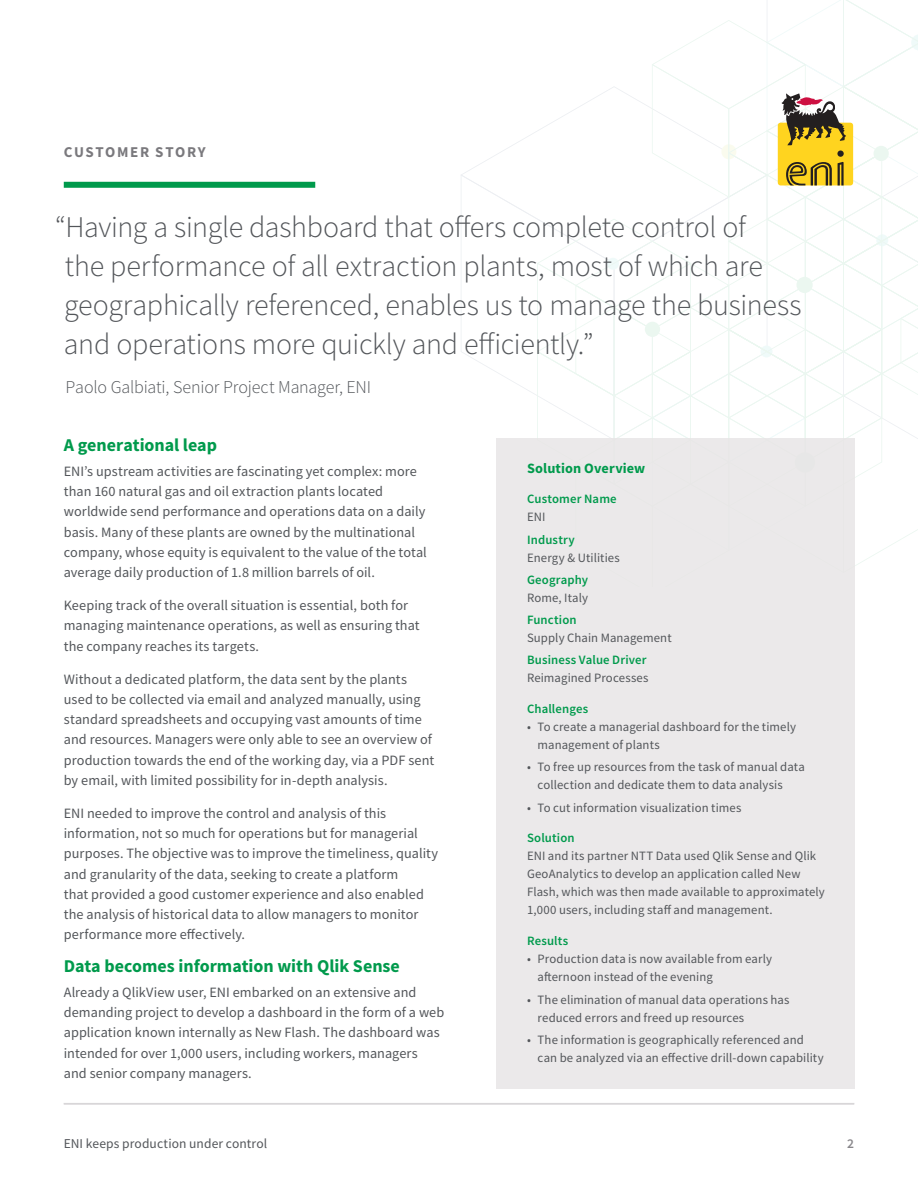
<style>
.page{position:relative;width:918px;height:1188px;background:#fff}
.page>*{position:absolute;margin:0;border:0;box-sizing:border-box;transform-origin:0 0}
.t1{font:300 30px/39px "Source Sans Pro";letter-spacing:-.01em;color:#53565a}
.Text_Sub_Heading{font:700 18px "Source Sans Pro";color:#009a4c}
.Quote_attribute{font:300 18px "Source Sans Pro";letter-spacing:-.01em;color:#53565a}
.Content_Type{font:700 15px "Source Sans Pro";letter-spacing:.11em;color:#7a797d}
.Body_copy{font:14.25px/20.2px "Source Sans Pro";letter-spacing:.005em;color:#53565a}
.Sidebar_-_Heading{font:700 14.25px "Source Sans Pro";letter-spacing:.01em;color:#009a4c}
.Footnote{font:13.5px "Source Sans Pro";letter-spacing:.01em;color:#53565a}
.t2{font:600 13.5px "Source Sans Pro";color:#89878b}
.Sidebar_-_Body_copy{font:12.75px/18px "Source Sans Pro";letter-spacing:.01em;color:#53565a}
.Sidebar_-_Subheading{font:600 12.75px "Source Sans Pro";letter-spacing:.01em;color:#009a4c}
</style>
<div class="page">
<div style="left:496px;top:438px;width:358px;height:651px;background:#e7e4e5"></div>
<hr style="left:64px;top:1103px;width:790px;height:1px;background:#d8d6d8">
<div style="left:64px;top:182px;width:251px;height:6px;background:#009a4c"></div>
<svg style="left:461px;top:0;width:457px;height:587px"></svg>
<p class="Content_Type" style="left:64px;top:142px;width:143px">CUSTOMER STORY</p>
<p class="t1" style="left:55px;top:208px;width:748px">“Having a single dashboard that offers complete control of<br>the performance of all extraction plants, most of which are geographically referenced, enables us to manage the business and operations more quickly and efficiently.”</p>
<p class="Quote_attribute" style="left:66px;top:376px;width:307px">Paolo Galbiati, Senior Project Manager, ENI</p>
<p class="Text_Sub_Heading" style="left:64px;top:433px;width:155px">A generational leap</p>
<p class="Body_copy" style="left:64px;top:461px;width:365px">ENI’s upstream activities are fascinating yet complex: more than 160 natural gas and oil extraction plants located worldwide send performance and operations data on a daily basis. Many of these plants are owned by the multinational company, whose equity is equivalent to the value of the total average daily production of 1.8 million barrels of oil.</p>
<p class="Body_copy" style="left:64px;top:595px;width:357px">Keeping track of the overall situation is essential, both for managing maintenance operations, as well as ensuring that the company reaches its targets.</p>
<p class="Body_copy" style="left:64px;top:669px;width:372px">Without a dedicated platform, the data sent by the plants used to be collected via email and analyzed manually, using standard spreadsheets and occupying vast amounts of time and resources. Managers were only able to see an overview of production towards the end of the working day, via a PDF sent by email, with limited possibility for in-depth analysis.</p>
<p class="Body_copy" style="left:64px;top:803px;width:376px">ENI needed to improve the control and analysis of this information, not so much for operations but for managerial purposes. The objective was to improve the timeliness, quality and granularity of the data, seeking to create a platform<br>that provided a good customer experience and also enabled the analysis of historical data to allow managers to monitor performance more effectively.</p>
<p class="Text_Sub_Heading" style="left:64px;top:954px;width:338px">Data becomes information with Qlik Sense</p>
<p class="Body_copy" style="left:64px;top:982px;width:382px">Already a QlikView user, ENI embarked on an extensive and demanding project to develop a dashboard in the form of a web application known internally as New Flash. The dashboard was intended for over 1,000 users, including workers, managers and senior company managers.</p>
<p class="Sidebar_-_Heading" style="left:527px;top:458px;width:120px">Solution Overview</p>
<p class="Sidebar_-_Subheading" style="left:527px;top:491px;width:91px">Customer Name</p>
<p class="Sidebar_-_Body_copy" style="left:527px;top:508px;width:20px">ENI</p>
<p class="Sidebar_-_Subheading" style="left:527px;top:531px;width:49px">Industry</p>
<p class="Sidebar_-_Body_copy" style="left:527px;top:548px;width:94px">Energy &amp; Utilities</p>
<p class="Sidebar_-_Subheading" style="left:527px;top:571px;width:63px">Geography</p>
<p class="Sidebar_-_Body_copy" style="left:527px;top:589px;width:63px">Rome, Italy</p>
<p class="Sidebar_-_Subheading" style="left:527px;top:612px;width:51px">Function</p>
<p class="Sidebar_-_Body_copy" style="left:527px;top:629px;width:146px">Supply Chain Management</p>
<p class="Sidebar_-_Subheading" style="left:527px;top:652px;width:121px">Business Value Driver</p>
<p class="Sidebar_-_Body_copy" style="left:527px;top:669px;width:123px">Reimagined Processes</p>
<p class="Sidebar_-_Subheading" style="left:527px;top:701px;width:63px">Challenges</p>
<p class="Sidebar_-_Body_copy" style="left:538px;top:718px;width:260px;text-indent:-11px">• To create a managerial dashboard for the timely management of plants</p>
<p class="Sidebar_-_Body_copy" style="left:538px;top:758px;width:269px;text-indent:-11px">• To free up resources from the task of manual data collection and dedicate them to data analysis</p>
<p class="Sidebar_-_Body_copy" style="left:527px;top:798px;width:216px">• To cut information visualization times</p>
<p class="Sidebar_-_Subheading" style="left:527px;top:830px;width:49px">Solution</p>
<p class="Sidebar_-_Body_copy" style="left:527px;top:847px;width:299px">ENI and its partner NTT Data used Qlik Sense and Qlik GeoAnalytics to develop an application called New Flash, which was then made available to approximately 1,000 users, including staff and management.</p>
<p class="Sidebar_-_Subheading" style="left:527px;top:933px;width:43px">Results</p>
<p class="Sidebar_-_Body_copy" style="left:538px;top:950px;width:236px;text-indent:-11px">• Production data is now available from early afternoon instead of the evening</p>
<p class="Sidebar_-_Body_copy" style="left:538px;top:990px;width:253px;text-indent:-11px">• The elimination of manual data operations has reduced errors and freed up resources</p>
<p class="Sidebar_-_Body_copy" style="left:538px;top:1030px;width:288px;text-indent:-11px">• The information is geographically referenced and can be analyzed via an effective drill-down capability</p>
<p class="Footnote" style="left:64px;top:1135px;width:205px">ENI keeps production under control</p>
<p class="t2" style="left:847px;top:1135px;width:8px">2</p>
</div>
